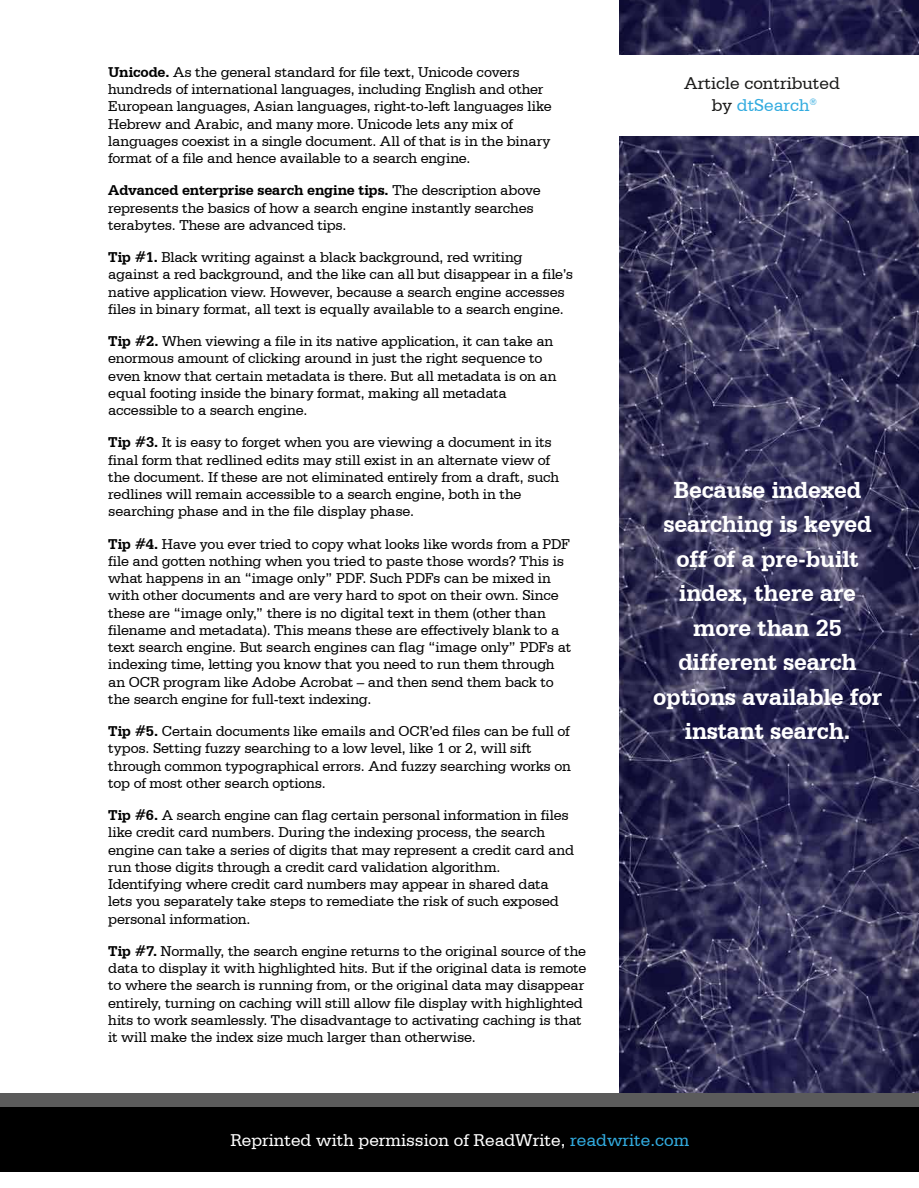
<style>
.page{position:relative;width:919px;height:1188px;background:#fff}
.page>*{position:absolute;margin:0;border:0;box-sizing:border-box;transform-origin:0 0}
.t1{font:700 24.45px/34.5px "Serifa BT";letter-spacing:-.005em;color:#fff;text-align:center}
.t2{font:18px "Serifa BT";color:#fff}
.t3{font:18px/21.6px "Serifa BT";color:#1b1b1a;text-align:center}
.t4{font:15px/17.2px "Serifa BT";letter-spacing:-.01em;color:#000}
.s1{font-weight:700}
.s2{color:#32abdf}
</style>
<div class="page">
<img style="left:619px;top:0;width:299px;height:1093px">
<div style="left:0;top:1107px;width:918px;height:65px;background:#000"></div>
<div style="left:0;top:1093px;width:918px;height:14px;background:#5b5b5b"></div>
<div style="left:606px;top:55px;width:312px;height:81px;background:#fff"></div>
<p class="t4" style="left:108px;top:63px;width:445px"><span class="s1">Unicode.</span> As the general standard for file text, Unicode covers hundreds of international languages, including English and other European languages, Asian languages, right-to-left languages like Hebrew and Arabic, and many more. Unicode lets any mix of languages coexist in a single document. All of that is in the binary format of a file and hence available to a search engine.</p>
<p class="t4" style="left:108px;top:182px;width:434px"><span class="s1">Advanced enterprise search engine tips.</span> The description above represents the basics of how a search engine instantly searches terabytes. These are advanced tips.</p>
<p class="t4" style="left:108px;top:248px;width:466px"><span class="s1">Tip #1.</span> Black writing against a black background, red writing against a red background, and the like can all but disappear in a file’s native application view. However, because a search engine accesses files in binary format, all text is equally available to a search engine.</p>
<p class="t4" style="left:108px;top:332px;width:449px"><span class="s1">Tip #2.</span> When viewing a file in its native application, it can take an enormous amount of clicking around in just the right sequence to even know that certain metadata is there. But all metadata is on an equal footing inside the binary format, making all metadata accessible to a search engine.</p>
<p class="t4" style="left:108px;top:434px;width:452px"><span class="s1">Tip #3.</span> It is easy to forget when you are viewing a document in its final form that redlined edits may still exist in an alternate view of the document. If these are not eliminated entirely from a draft, such redlines will remain accessible to a search engine, both in the searching phase and in the file display phase.</p>
<p class="t4" style="left:108px;top:535px;width:464px"><span class="s1">Tip #4.</span> Have you ever tried to copy what looks like words from a PDF file and gotten nothing when you tried to paste those words? This is what happens in an “image only” PDF. Such PDFs can be mixed in with other documents and are very hard to spot on their own. Since these are “image only,” there is no digital text in them (other than filename and metadata). This means these are effectively blank to a text search engine. But search engines can flag “image only” PDFs at indexing time, letting you know that you need to run them through an OCR program like Adobe Acrobat – and then send them back to the search engine for full-text indexing.</p>
<p class="t4" style="left:108px;top:722px;width:464px"><span class="s1">Tip #5.</span> Certain documents like emails and OCR’ed files can be full of typos. Setting fuzzy searching to a low level, like 1 or 2, will sift through common typographical errors. And fuzzy searching works on top of most other search options.</p>
<p class="t4" style="left:108px;top:806px;width:467px"><span class="s1">Tip #6.</span> A search engine can flag certain personal information in files like credit card numbers. During the indexing process, the search engine can take a series of digits that may represent a credit card and run those digits through a credit card validation algorithm.<br>Identifying where credit card numbers may appear in shared data lets you separately take steps to remediate the risk of such exposed personal information.</p>
<p class="t4" style="left:108px;top:942px;width:479px"><span class="s1">Tip #7.</span> Normally, the search engine returns to the original source of the data to display it with highlighted hits. But if the original data is remote to where the search is running from, or the original data may disappear entirely, turning on caching will still allow file display with highlighted hits to work seamlessly. The disadvantage to activating caching is that it will make the index size much larger than otherwise.</p>
<p class="t3" style="left:684px;top:72px;width:157px">Article contributed by <span class="s2">dtSearch</span><sup>®</sup></p>
<h1 class="t1" style="left:652px;top:472px;width:230px">Because indexed searching is keyed off of a pre-built index, there are more than 25 different search options available for instant search.</h1>
<p class="t2" style="left:230px;top:1130px;width:460px">Reprinted with permission of ReadWrite, <span class="s2">readwrite.com</span></p>
</div>
